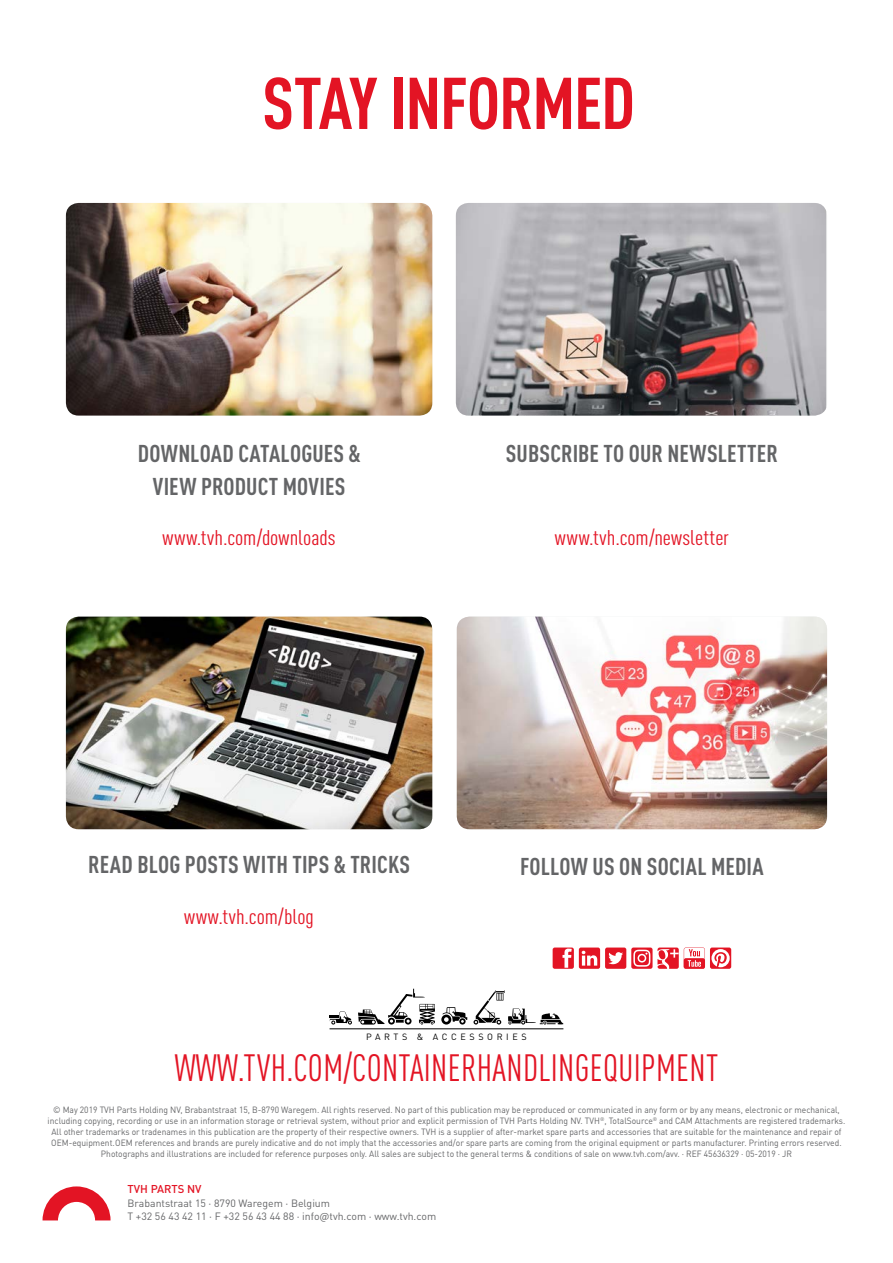
<style>
.page{position:relative;width:893px;height:1263px;background:#fff}
.page>*{position:absolute;margin:0;border:0;box-sizing:border-box;transform-origin:0 0}
.t1{font:700 condensed 72px "TVH Pro";letter-spacing:-.02em;color:#e31424}
.t2{font:condensed 37.5px "TVH Pro";letter-spacing:.01em;color:#e31424;scale:.95 1}
.t3{font:700 condensed 24px/32.4px "TVH Pro";letter-spacing:.01em;color:#646567;text-align:center}
.t4{font:condensed 21px "TVH Pro";letter-spacing:.005em;color:#e31424;scale:1.1 1}
.t5{font:500 11.25px "TVH Pro";color:#e31424}
.t6{font:10.5px/13.5px "TVH Pro";color:#646567}
.t7{font:9px/10.8px "TVH Pro";color:#646567;text-align:center;scale:.94 1}
.t8{font:9px "TVH Pro";letter-spacing:.4em;color:#000}
</style>
<div class="page">
<svg style="left:43px;top:1186px;width:68px;height:34px"></svg>
<svg style="left:330px;top:1011px;width:22px;height:13px"></svg>
<svg style="left:473px;top:990px;width:90px;height:34px"></svg>
<svg style="left:358px;top:989px;width:77px;height:35px"></svg>
<svg style="left:441px;top:1007px;width:26px;height:17px"></svg>
<hr style="left:330px;top:1028px;width:233px;height:1px;background:#000">
<img style="left:66px;top:203px;width:366px;height:213px">
<img style="left:456px;top:203px;width:370px;height:213px">
<img style="left:66px;top:617px;width:366px;height:212px">
<img style="left:457px;top:617px;width:370px;height:212px">
<svg style="left:553px;top:947px;width:178px;height:22px"></svg>
<h1 class="t1" style="left:262px;top:49px;width:374px">STAY INFORMED</h1>
<h3 class="t3" style="left:138px;top:435px;width:224px">DOWNLOAD CATALOGUES &amp;<br>VIEW PRODUCT MOVIES</h3>
<h3 class="t4" style="left:163px;top:523px;width:159px">www.tvh.com/downloads</h3>
<h3 class="t3" style="left:506px;top:435px;width:273px">SUBSCRIBE TO OUR NEWSLETTER</h3>
<h3 class="t4" style="left:555px;top:523px;width:160px">www.tvh.com/newsletter</h3>
<h3 class="t3" style="left:88px;top:846px;width:323px">READ BLOG POSTS WITH TIPS &amp; TRICKS</h3>
<h3 class="t3" style="left:520px;top:848px;width:245px">FOLLOW US ON SOCIAL MEDIA</h3>
<h3 class="t4" style="left:184px;top:901px;width:120px">www.tvh.com/blog</h3>
<p class="t8" style="left:366px;top:1029px;width:162px">PARTS &amp; ACCESSORIES</p>
<h2 class="t2" style="left:175px;top:1041px;width:574px">WWW.TVH.COM/CONTAINERHANDLINGEQUIPMENT</h2>
<p class="t7" style="left:48px;top:1104px;width:850px">© May 2019 TVH Parts Holding NV, Brabantstraat 15, B-8790 Waregem. All rights reserved. No part of this publication may be reproduced or communicated in any form or by any means, electronic or mechanical, including copying, recording or use in an information storage or retrieval system, without prior and explicit permission of TVH Parts Holding NV. TVH<sup>®</sup>, TotalSource<sup>®</sup> and CAM Attachments are registered trademarks.<br>All other trademarks or tradenames in this publication are the property of their respective owners. TVH is a supplier of after-market spare parts and accessories that are suitable for the maintenance and repair of OEM-equipment. OEM references and brands are purely indicative and do not imply that the accessories and/or spare parts are coming from the original equipment or parts manufacturer. Printing errors reserved.<br>Photographs and illustrations are included for reference purposes only. All sales are subject to the general terms &amp; conditions of sale on www.tvh.com/avv. • REF 45636329 • 05-2019 • JR</p>
<p class="t5" style="left:128px;top:1180px;width:75px">TVH PARTS NV</p>
<p class="t6" style="left:128px;top:1195px;width:310px">Brabantstraat 15 • 8790 Waregem • Belgium<br>T +32 56 43 42 11 • F +32 56 43 44 88 • info@tvh.com • www.tvh.com</p>
</div>
